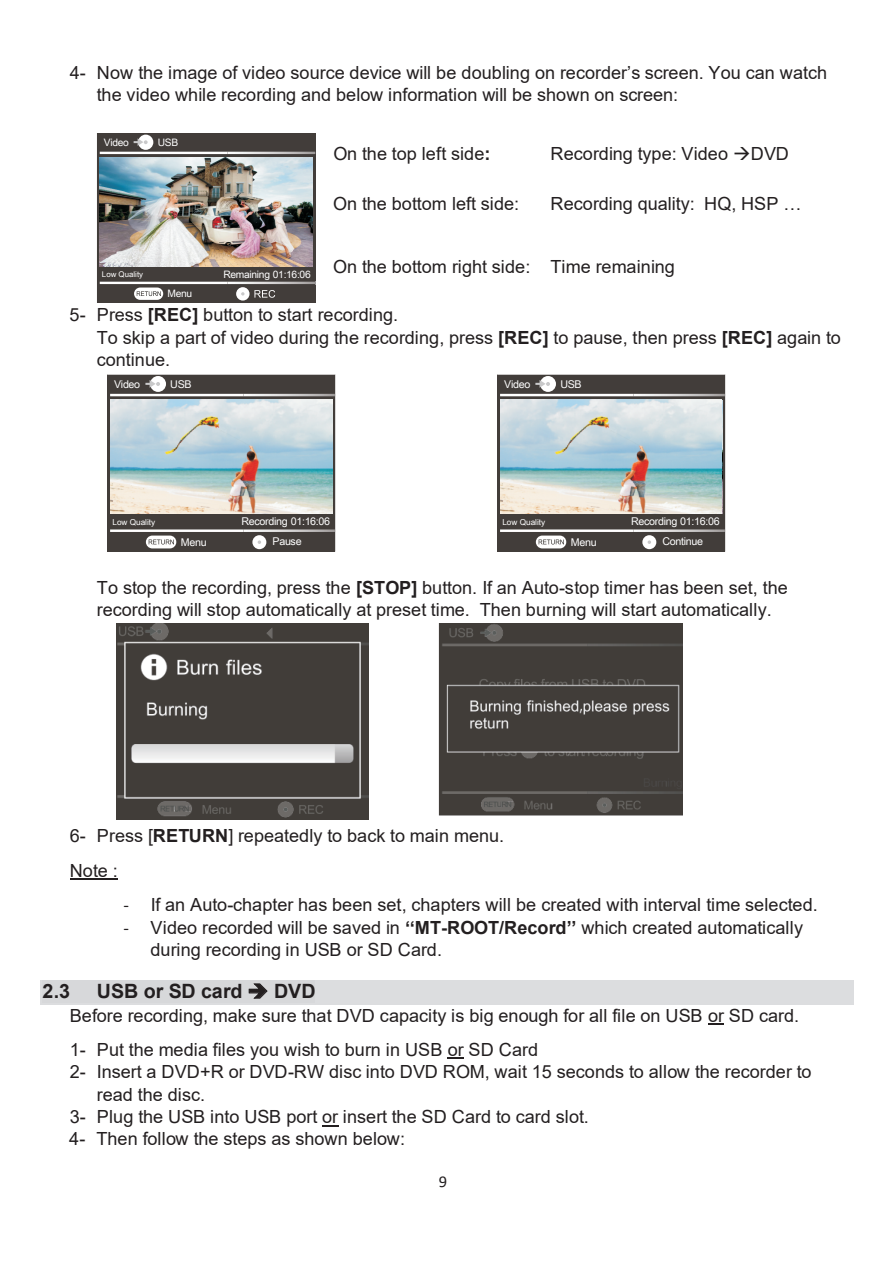
<style>
.page{position:relative;width:893px;height:1264px;background:#fff}
.page>*{position:absolute;margin:0;border:0;box-sizing:border-box;transform-origin:0 0}
.t1{font:700 19.65px "Arial";letter-spacing:-.01em;color:#231f20}
.t2{font:18.15px/22.4px "Arial";color:#231f20}
.t3{font:16.5px "Calibri";color:#231f20}
.t4{font:10.65px "Arial Unicode MS";letter-spacing:-.03em;color:#fff}
.t5{font:10.2px "Arial Unicode MS";letter-spacing:-.03em;color:#fff}
.t6{font:8.25px "Arial Unicode MS";color:#fff}
.t7{font:7.8px "Arial Unicode MS";color:#fff}
.s1{font-weight:700}
.s2{font-family:"Calibri"}
</style>
<div class="page">
<hr style="left:70px;top:878px;width:48px;height:1px;background:#231f20">
<div style="left:40px;top:979px;width:813px;height:25px;background:#dcdddf"></div>
<div style="left:43px;top:979px;width:272px;height:23px;background:#d7d8da"></div>
<svg style="left:249px;top:983px;width:19px;height:15px"></svg>
<svg style="left:708px;top:1023px;width:16px;height:1px"></svg>
<svg style="left:448px;top:1057px;width:16px;height:1px"></svg>
<img style="left:117px;top:623px;width:251px;height:196px">
<img style="left:438px;top:623px;width:245px;height:193px">
<img style="left:97px;top:133px;width:219px;height:170px">
<svg style="left:107px;top:374px;width:229px;height:177px;background:#9ca4a5"></svg>
<svg style="left:497px;top:374px;width:229px;height:177px;background:#9ca4a4"></svg>
<p class="t2" style="left:97px;top:61px;width:732px;text-indent:-27px">4- Now the image of video source device will be doubling on recorder’s screen. You can watch the video while recording and below information will be shown on screen:</p>
<p class="t5" style="left:104px;top:135px;width:27px">Video</p>
<p class="t5" style="left:158px;top:135px;width:22px">USB</p>
<p class="t2" style="left:333px;top:142px;width:159px">On the top left side<span class="s1">:</span></p>
<p class="t2" style="left:550px;top:142px;width:240px">Recording type: Video →DVD</p>
<p class="t2" style="left:333px;top:192px;width:187px">On the bottom left side:</p>
<p class="t2" style="left:550px;top:192px;width:253px">Recording quality: HQ, HSP …</p>
<p class="t2" style="left:333px;top:255px;width:343px">On the bottom right side: Time remaining</p>
<p class="t2" style="left:97px;top:303px;width:746px;text-indent:-27px">5- Press <span class="s1">[REC]</span> button to start recording.<br>To skip a part of video during the recording, press <span class="s1">[REC]</span> to pause, then press <span class="s1">[REC]</span> again to continue.</p>
<p class="t7" style="left:102px;top:269px;width:43px">Low Quality</p>
<p class="t5" style="left:223px;top:267px;width:89px">Remaining 01:16:06</p>
<p class="t5" style="left:168px;top:286px;width:26px">Menu</p>
<p class="t4" style="left:114px;top:376px;width:28px">Video</p>
<p class="t4" style="left:170px;top:376px;width:23px">USB</p>
<p class="t4" style="left:504px;top:376px;width:28px">Video</p>
<p class="t4" style="left:560px;top:376px;width:23px">USB</p>
<p class="t6" style="left:112px;top:515px;width:44px">Low Quality</p>
<p class="t4" style="left:241px;top:513px;width:90px">Recording 01:16:06</p>
<p class="t4" style="left:181px;top:534px;width:27px">Menu</p>
<p class="t4" style="left:272px;top:533px;width:31px">Pause</p>
<p class="t6" style="left:502px;top:515px;width:44px">Low Quality</p>
<p class="t4" style="left:631px;top:513px;width:90px">Recording 01:16:06</p>
<p class="t4" style="left:571px;top:534px;width:27px">Menu</p>
<p class="t4" style="left:662px;top:533px;width:42px">Continue</p>
<p class="t2" style="left:97px;top:576px;width:692px">To stop the recording, press the <span class="s1">[STOP]</span> button. If an Auto-stop timer has been set, the recording will stop automatically at preset time. Then burning will start automatically.</p>
<p class="t2" style="left:70px;top:818px;width:436px;line-height:34.7px">6- Press [<span class="s1">RETURN</span>] repeatedly to back to main menu.<br>Note :</p>
<p class="t2" style="left:123px;top:892px;width:696px"><span class="s2">-</span> If an Auto-chapter has been set, chapters will be created with interval time selected.</p>
<p class="t2" style="left:150px;top:915px;width:654px;text-indent:-27px"><span class="s2">-</span> Video recorded will be saved in <span class="s1">‘‘MT-ROOT/Record’’</span> which created automatically during recording in USB or SD Card.</p>
<p class="t1" style="left:43px;top:977px;width:29px">2.3</p>
<p class="t1" style="left:97px;top:977px;width:220px">USB or SD card ➔ DVD</p>
<p class="t2" style="left:70px;top:997px;width:731px;line-height:34px">Before recording, make sure that DVD capacity is big enough for all file on USB or SD card.<br>1- Put the media files you wish to burn in USB or SD Card</p>
<p class="t2" style="left:70px;top:1060px;width:743px">2- Insert a DVD+R or DVD-RW disc into DVD ROM, wait 15 seconds to allow the recorder to</p>
<p class="t2" style="left:97px;top:1082px;width:110px">read the disc.</p>
<p class="t2" style="left:70px;top:1104px;width:521px">3- Plug the USB into USB port or insert the SD Card to card slot.</p>
<p class="t2" style="left:69px;top:1127px;width:337px">4- Then follow the steps as shown below:</p>
<p class="t3" style="left:439px;top:1169px;width:10px">9</p>
</div>
